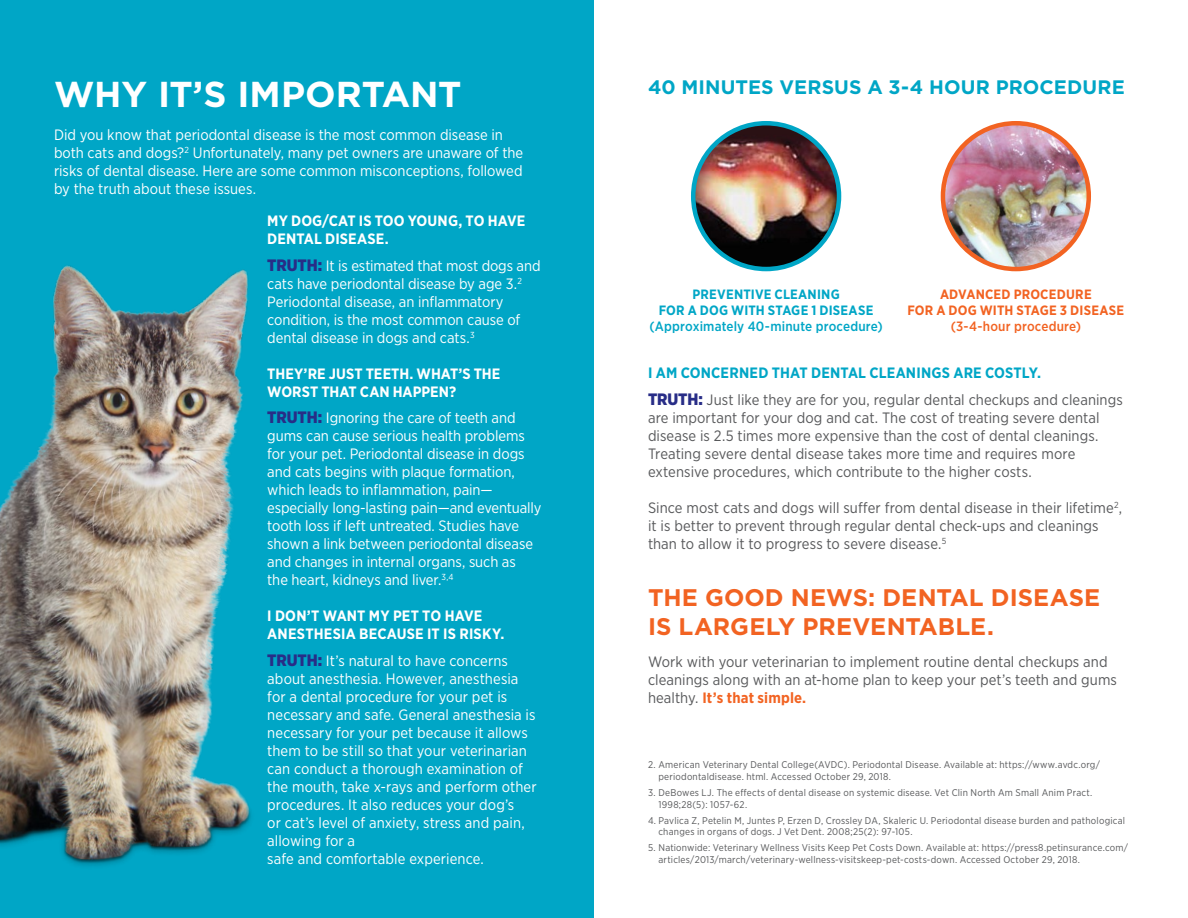
<style>
.page{position:relative;width:1188px;height:918px;background:#fff}
.page>*{position:absolute;margin:0;border:0;box-sizing:border-box;transform-origin:0 0}
.t1{font:700 36px "Gotham";color:#fff}
.t2{font:700 24px/28.8px "Gotham";letter-spacing:.005em;color:#f26322}
.t3{font:700 19.5px "Gotham";letter-spacing:.005em;color:#00a6c6}
.t4{font:15px/18px "Gotham Narrow";color:#fff}
.t5{font:15px/18px "Gotham Narrow";letter-spacing:.005em;color:#58595b}
.t6{font:700 15px/18px "Gotham Narrow";letter-spacing:.005em;color:#fff}
.t7{font:700 13.5px/16.2px "Gotham Narrow";letter-spacing:.015em;color:#00a6c6;text-align:center}
.t8{font:700 13.5px/16.2px "Gotham Narrow";letter-spacing:.015em;color:#f26322;text-align:center}
.t9{font:500 13.5px "Gotham Narrow";letter-spacing:.015em;color:#00a6c6}
.t10{font:500 13.5px "Gotham Narrow";letter-spacing:.015em;color:#f26322}
.t11{font:9.75px/11.7px "Gotham Narrow";letter-spacing:.02em;color:#58595b}
.s1{font-weight:900;font-size:16.5px;color:#282d87}
.s2{font-weight:700;color:#00a6c6}
.s3{font-weight:700;color:#f26322}
</style>
<div class="page">
<div style="left:0;top:0;width:594px;height:918px;background:#00a6c6"></div>
<img style="left:943px;top:123px;width:146px;height:145px">
<div style="left:941px;top:121px;width:150px;height:150px;border:4px solid #f26322;border-radius:50%"></div>
<img style="left:693px;top:123px;width:146px;height:146px;border-radius:72px">
<div style="left:691px;top:121px;width:150px;height:150px;border:4px solid #00a6c6;border-radius:50%"></div>
<img style="left:0;top:265px;width:251px;height:601px">
<h1 class="t1" style="left:54px;top:70px;width:409px">WHY IT’S IMPORTANT</h1>
<p class="t4" style="left:54px;top:126px;width:471px">Did you know that periodontal disease is the most common disease in both cats and dogs?<sup>2</sup> Unfortunately, many pet owners are unaware of the risks of dental disease. Here are some common misconceptions, followed by the truth about these issues.</p>
<p class="t6" style="left:267px;top:212px;width:260px">MY DOG/CAT IS TOO YOUNG, TO HAVE<br>DENTAL DISEASE.</p>
<p class="t4" style="left:267px;top:256px;width:275px"><span class="s1">TRUTH:</span> It is estimated that most dogs and cats have periodontal disease by age 3.<sup>2<br></sup>Periodontal disease, an inflammatory condition, is the most common cause of dental disease in dogs and cats.<sup>3</sup></p>
<p class="t6" style="left:267px;top:364px;width:235px">THEY’RE JUST TEETH. WHAT’S THE<br>WORST THAT CAN HAPPEN?</p>
<p class="t4" style="left:267px;top:409px;width:276px"><span class="s1">TRUTH:</span> Ignoring the care of teeth and gums can cause serious health problems for your pet. Periodontal disease in dogs and cats begins with plaque formation, which leads to inflammation, pain— especially long-lasting pain—and eventually tooth loss if left untreated. Studies have shown a link between periodontal disease and changes in internal organs, such as<br>the heart, kidneys and liver.<sup>3,4</sup></p>
<p class="t6" style="left:267px;top:607px;width:239px">I DON’T WANT MY PET TO HAVE<br>ANESTHESIA BECAUSE IT IS RISKY.</p>
<p class="t4" style="left:267px;top:651px;width:271px"><span class="s1">TRUTH:</span> It’s natural to have concerns about anesthesia. However, anesthesia for a dental procedure for your pet is necessary and safe. General anesthesia is necessary for your pet because it allows them to be still so that your veterinarian can conduct a thorough examination of the mouth, take x-rays and perform other procedures. It also reduces your dog’s<br>or cat’s level of anxiety, stress and pain, allowing for a<br>safe and comfortable experience.</p>
<h3 class="t3" style="left:648px;top:74px;width:478px">40 MINUTES VERSUS A 3-4 HOUR PROCEDURE</h3>
<p class="t7" style="left:659px;top:286px;width:216px">PREVENTIVE CLEANING<br>FOR A DOG WITH STAGE 1 DISEASE</p>
<p class="t9" style="left:650px;top:318px;width:235px">(Approximately 40-minute procedure)</p>
<p class="t8" style="left:907px;top:286px;width:218px">ADVANCED PROCEDURE<br>FOR A DOG WITH STAGE 3 DISEASE</p>
<p class="t10" style="left:951px;top:318px;width:132px">(3-4-hour procedure)</p>
<p class="t5" style="left:648px;top:359px;width:476px;line-height:26.5px"><span class="s2">I AM CONCERNED THAT DENTAL CLEANINGS ARE COSTLY.<br></span><span class="s1">TRUTH:</span> Just like they are for you, regular dental checkups and cleanings</p>
<p class="t5" style="left:648px;top:408px;width:453px">are important for your dog and cat. The cost of treating severe dental disease is 2.5 times more expensive than the cost of dental cleanings.<br>Treating severe dental disease takes more time and requires more extensive procedures, which contribute to the higher costs.</p>
<p class="t5" style="left:648px;top:498px;width:476px">Since most cats and dogs will suffer from dental disease in their lifetime<sup>2</sup>, it is better to prevent through regular dental check-ups and cleanings than to allow it to progress to severe disease.<sup>5</sup></p>
<h2 class="t2" style="left:648px;top:583px;width:454px">THE GOOD NEWS: DENTAL DISEASE<br>IS LARGELY PREVENTABLE.</h2>
<p class="t5" style="left:648px;top:652px;width:471px">Work with your veterinarian to implement routine dental checkups and cleanings along with an at-home plan to keep your pet’s teeth and gums healthy. <span class="s3">It’s that simple.</span></p>
<p class="t11" style="left:659px;top:759px;width:443px;text-indent:-11px">2. American Veterinary Dental College(AVDC). Periodontal Disease. Available at: https://www.avdc.org/ periodontaldisease. html. Accessed October 29, 2018.</p>
<p class="t11" style="left:659px;top:786px;width:435px;text-indent:-11px">3. DeBowes LJ. The effects of dental disease on systemic disease. Vet Clin North Am Small Anim Pract.<br>1998;28(5): 1057-62.</p>
<p class="t11" style="left:659px;top:814px;width:468px;text-indent:-11px">4. Pavlica Z, Petelin M, Juntes P, Erzen D, Crossley DA, Skaleric U. Periodontal disease burden and pathological changes in organs of dogs. J Vet Dent. 2008;25(2): 97-105.</p>
<p class="t11" style="left:659px;top:842px;width:471px;text-indent:-11px">5. Nationwide: Veterinary Wellness Visits Keep Pet Costs Down. Available at: https://press8.petinsurance.com/ articles/2013/march/veterinary-wellness-visitskeep-pet-costs-down. Accessed October 29, 2018.</p>
</div>
